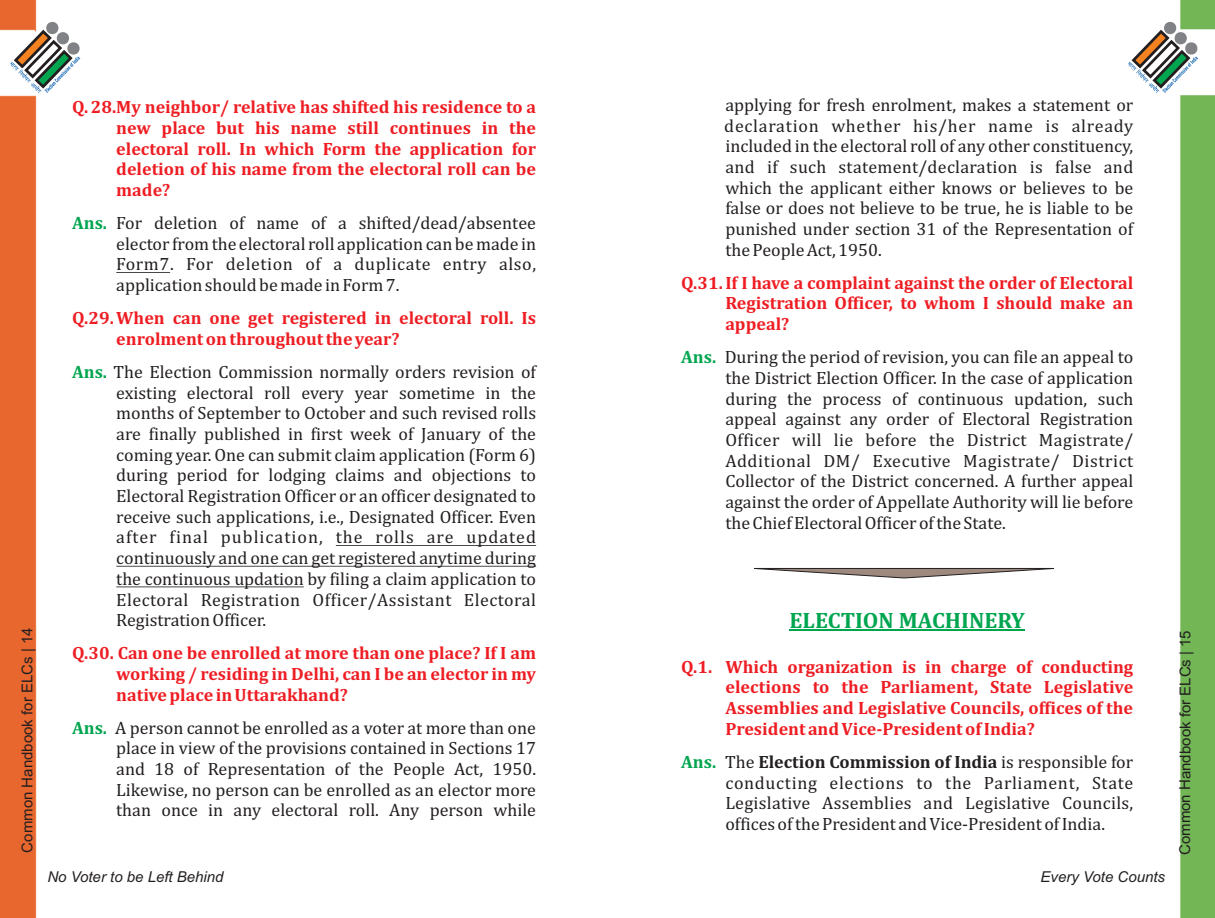
<style>
.page{position:relative;width:1215px;height:918px;background:#fff}
.page>*{position:absolute;margin:0;border:0;box-sizing:border-box;transform-origin:0 0}
.t1{font:700 22.5px "Cambria";color:#00a54f}
.t2{font:18px/20.7px "Cambria";color:#231f20;text-align:justify}
.t3{font:700 18px/20.7px "Cambria";color:#ee1d23;text-align:justify}
.t4{font:700 18px "Cambria";color:#00a54f}
.t5{font:15px "Arial";color:#231f20}
.t6{font:italic 15px "Arial";color:#231f20}
.s1{font-weight:700;color:#00a54f}
.s2{font-weight:700}
</style>
<div class="page">
<img style="left:0;top:0;width:1215px;height:918px">
<svg style="left:1128px;top:21px;width:70px;height:72px"></svg>
<svg style="left:11px;top:21px;width:69px;height:72px"></svg>
<hr style="left:116px;top:272px;width:54px;height:1px;background:#231f20">
<hr style="left:336px;top:545px;width:200px;height:1px;background:#231f20">
<hr style="left:116px;top:566px;width:420px;height:1px;background:#231f20">
<hr style="left:116px;top:587px;width:188px;height:1px;background:#231f20">
<hr style="left:790px;top:630px;width:235px;height:1px;background:#00a54f">
<svg style="left:744px;top:568px;width:320px;height:10px"></svg>
<p class="t2" style="left:724px;top:96px;width:411px">applying for fresh enrolment, makes a statement or declaration whether his/her name is already included in the electoral roll of any other constituency, and if such statement/declaration is false and which the applicant either knows or believes to be false or does not believe to be true, he is liable to be punished under section 31 of the Representation of the People Act, 1950.</p>
<p class="t3" style="left:116px;top:98px;width:421px;text-indent:-44px">Q. 28.My neighbor/ relative has shifted his residence to a new place but his name still continues in the electoral roll. In which Form the application for deletion of his name from the electoral roll can be made?</p>
<p class="t2" style="left:116px;top:214px;width:421px">For deletion of name of a shifted/dead/absentee elector from the electoral roll application can be made in Form7. For deletion of a duplicate entry also, application should be made in Form 7.</p>
<p class="t4" style="left:72px;top:215px;width:37px">Ans.</p>
<p class="t3" style="left:725px;top:273px;width:409px;text-indent:-44px">Q.31.If I have a complaint against the order of Electoral Registration Officer, to whom I should make an appeal?</p>
<p class="t3" style="left:116px;top:309px;width:421px;text-indent:-44px">Q.29.When can one get registered in electoral roll. Is enrolment on throughout the year?</p>
<p class="t2" style="left:725px;top:348px;width:410px">During the period of revision, you can file an appeal to the District Election Officer. In the case of application during the process of continuous updation, such appeal against any order of Electoral Registration Officer will lie before the District Magistrate/ Additional DM/ Executive Magistrate/ District Collector of the District concerned. A further appeal against the order of Appellate Authority will lie before the Chief Electoral Officer of the State.</p>
<p class="t4" style="left:681px;top:349px;width:37px">Ans.</p>
<p class="t2" style="left:72px;top:363px;width:465px"><span class="s1">Ans.</span> The Election Commission normally orders revision of</p>
<p class="t2" style="left:116px;top:383px;width:421px">existing electoral roll every year sometime in the months of September to October and such revised rolls are finally published in first week of January of the coming year. One can submit claim application (Form 6) during period for lodging claims and objections to Electoral Registration Officer or an officer designated to receive such applications, i.e., Designated Officer. Even after final publication, the rolls are updated continuously and one can get registered anytime during the continuous updation by filing a claim application to Electoral Registration Officer/Assistant Electoral Registration Officer.</p>
<p class="t1" style="left:790px;top:610px;width:237px">ELECTION MACHINERY</p>
<p class="t5" style="left:22px;top:853px;width:226px;rotate:-90deg">Common Handbook for ELCs | 14</p>
<p class="t5" style="left:1179px;top:855px;width:226px;rotate:-90deg">Common Handbook for ELCs | 15</p>
<p class="t6" style="left:47px;top:871px;width:178px">No Voter to be Left Behind</p>
<p class="t6" style="left:1041px;top:871px;width:126px">Every Vote Counts</p>
<p class="t3" style="left:116px;top:644px;width:421px;text-indent:-44px">Q.30. Can one be enrolled at more than one place? If I am working / residing in Delhi, can I be an elector in my native place in Uttarakhand?</p>
<p class="t3" style="left:725px;top:657px;width:409px;text-indent:-44px">Q.1. Which organization is in charge of conducting elections to the Parliament, State Legislative Assemblies and Legislative Councils, offices of the President and Vice-President of India?</p>
<p class="t2" style="left:115px;top:718px;width:422px">A person cannot be enrolled as a voter at more than one place in view of the provisions contained in Sections 17 and 18 of Representation of the People Act, 1950.<br>Likewise, no person can be enrolled as an elector more than once in any electoral roll. Any person while</p>
<p class="t4" style="left:72px;top:720px;width:37px">Ans.</p>
<p class="t2" style="left:725px;top:753px;width:410px">The <span class="s2">Election Commission of India</span> is responsible for conducting elections to the Parliament, State Legislative Assemblies and Legislative Councils, offices of the President and Vice-President of India.</p>
<p class="t4" style="left:681px;top:754px;width:37px">Ans.</p>
</div>
